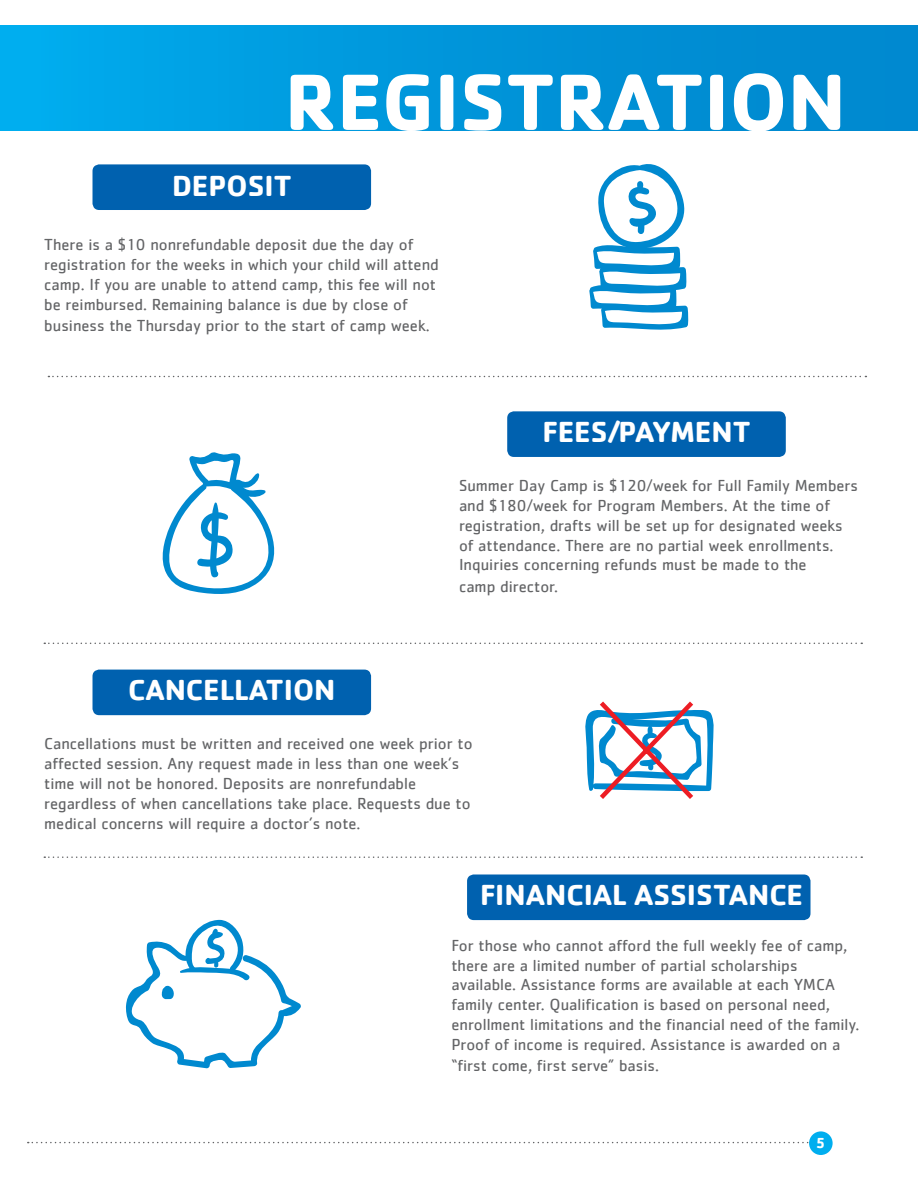
<style>
.page{position:relative;width:918px;height:1188px;background:#fff}
.page>*{position:absolute;margin:0;border:0;box-sizing:border-box;transform-origin:0 0}
.t1{font:700 30px "Cachet";color:#fff}
.t2{font:16.5px/19.8px "Cachet";color:#636466}
.t3{font:700 15px "Cachet";color:#fff}
</style>
<div class="page">
<svg style="left:28px;top:1142px;width:781px;height:1px"></svg>
<div style="left:809px;top:1131px;width:24px;height:24px;background:#00aeef;border-radius:50%"></div>
<div style="left:467px;top:874px;width:344px;height:46px;background:#0061af;border-radius:7px"></div>
<div style="left:93px;top:670px;width:278px;height:45px;background:#0061af;border-radius:7px"></div>
<div style="left:507px;top:411px;width:279px;height:46px;background:#0061af;border-radius:7px"></div>
<div style="left:0;top:26px;width:918px;height:104px;background:linear-gradient(to right,#00abec,#0084cb)"></div>
<svg style="left:291px;top:73px;width:549px;height:58px"></svg>
<div style="left:93px;top:164px;width:278px;height:46px;background:#0061af;border-radius:7px"></div>
<svg style="left:125px;top:920px;width:176px;height:148px"></svg>
<svg style="left:589px;top:164px;width:99px;height:166px"></svg>
<svg style="left:585px;top:701px;width:129px;height:98px"></svg>
<svg style="left:44px;top:856px;width:818px;height:2px"></svg>
<svg style="left:44px;top:643px;width:818px;height:1px"></svg>
<svg style="left:48px;top:376px;width:818px;height:1px"></svg>
<svg style="left:162px;top:452px;width:113px;height:142px"></svg>
<h1 class="t1" style="left:172px;top:167px;width:121px">DEPOSIT</h1>
<p class="t2" style="left:44px;top:235px;width:396px">There is a $10 nonrefundable deposit due the day of registration for the weeks in which your child will attend camp. If you are unable to attend camp, this fee will not be reimbursed. Remaining balance is due by close of</p>
<p class="t2" style="left:44px;top:316px;width:387px">business the Thursday prior to the start of camp week.</p>
<h1 class="t1" style="left:128px;top:670px;width:209px">CANCELLATION</h1>
<h1 class="t1" style="left:542px;top:412px;width:210px">FEES/PAYMENT</h1>
<p class="t2" style="left:459px;top:476px;width:401px">Summer Day Camp is $120/week for Full Family Members and $180/week for Program Members. At the time of registration, drafts will be set up for designated weeks of attendance. There are no partial week enrollments.<br>Inquiries concerning refunds must be made to the</p>
<p class="t2" style="left:459px;top:576px;width:101px">camp director.</p>
<p class="t2" style="left:44px;top:734px;width:430px">Cancellations must be written and received one week prior to affected session. Any request made in less than one week’s time will not be honored. Deposits are nonrefundable regardless of when cancellations take place. Requests due to medical concerns will require a doctor’s note.</p>
<h1 class="t1" style="left:480px;top:876px;width:325px">FINANCIAL ASSISTANCE</h1>
<p class="t2" style="left:451px;top:935px;width:409px">For those who cannot afford the full weekly fee of camp, there are a limited number of partial scholarships available. Assistance forms are available at each YMCA family center. Qualification is based on personal need, enrollment limitations and the financial need of the family.<br>Proof of income is required. Assistance is awarded on a</p>
<p class="t2" style="left:451px;top:1056px;width:209px">“first come, first serve” basis.</p>
<p class="t3" style="left:816px;top:1134px;width:11px">5</p>
</div>
